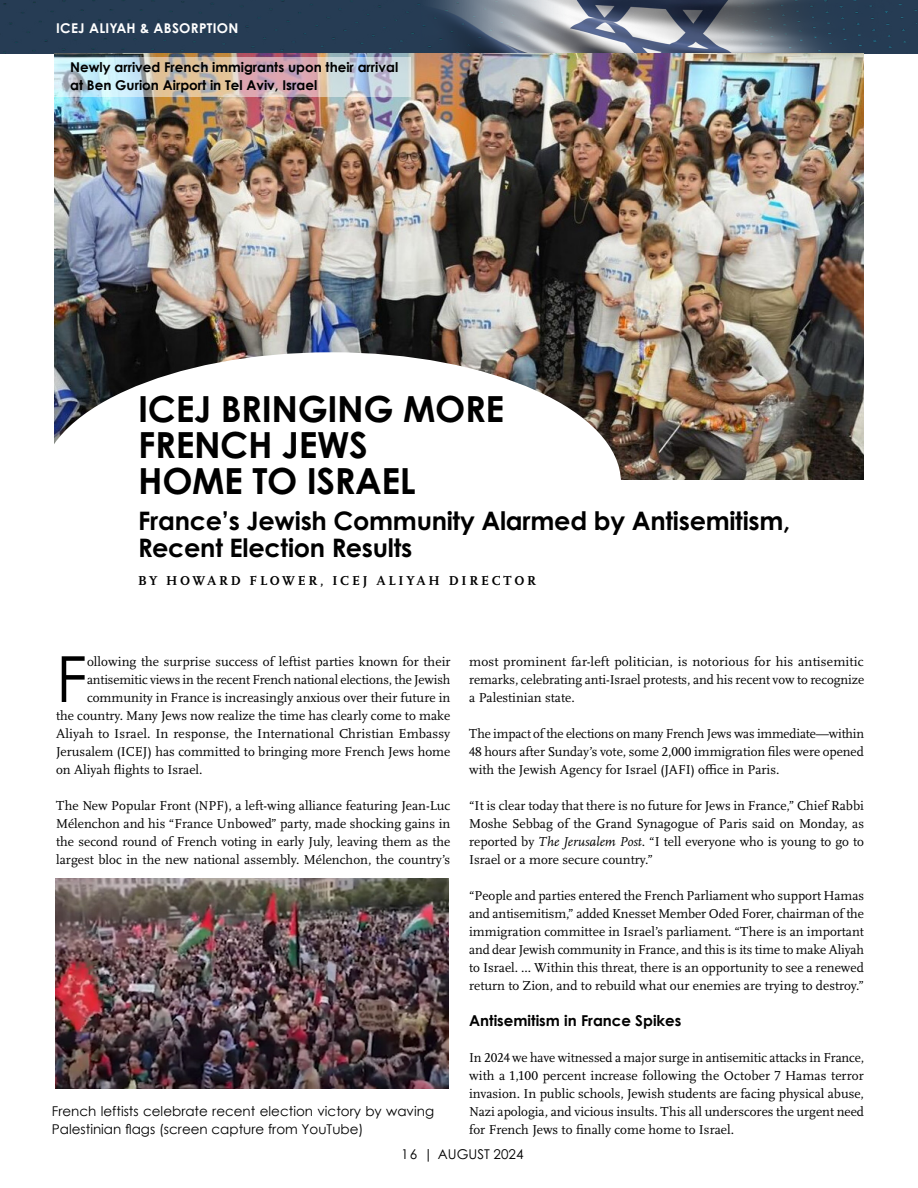
<style>
.page{position:relative;width:918px;height:1188px;background:#fff}
.page>*{position:absolute;margin:0;border:0;box-sizing:border-box;transform-origin:0 0}
.t1{font:63.6px "Century Gothic";color:#000}
.t2{font:700 36px/36px "Century Gothic Pro";letter-spacing:-.01em;color:#000}
.t3{font:700 25.5px/27px "Century Gothic Pro";letter-spacing:-.01em;color:#000}
.t4{font:700 15px "Century Gothic";color:#000}
.t5{font:13.5px/18px "Scala Pro";color:#000;text-align:justify}
.t6{font:13.5px/18px "Century Gothic";color:#000}
.t7{font:700 13.5px/18px "Century Gothic";color:#000}
.t8{font:700 13.5px "Scala Pro";letter-spacing:.21em;color:#000}
.t9{font:700 13.5px "Century Gothic Pro";letter-spacing:.02em;color:#fff}
.t10{font:13.5px "Century Gothic Pro";color:#000}
.s1{font-style:italic}
</style>
<div class="page">
<div style="left:0;top:0;width:917px;height:54px;background:#263c54"></div>
<img style="left:421px;top:0;width:471px;height:54px">
<hr style="left:917px;top:0;width:1px;height:54px;background:#263c54">
<img style="left:54px;top:53px;width:810px;height:427px">
<div style="left:41px;top:352px;width:580px;height:262px;background:#fff;border-radius:50%"></div>
<img style="left:55px;top:878px;width:393px;height:211px">
<svg style="left:54px;top:57px;width:356px;height:40px;background:#ccc6c7"></svg>
<p class="t9" style="left:56px;top:20px;width:184px">ICEJ ALIYAH &amp; ABSORPTION</p>
<p class="t7" style="left:70px;top:57px;width:330px">Newly arrived French immigrants upon their arrival at Ben Gurion Airport in Tel Aviv, Israel</p>
<h2 class="t2" style="left:138px;top:390px;width:368px">ICEJ BRINGING MORE<br>FRENCH JEWS<br>HOME TO ISRAEL</h2>
<h3 class="t3" style="left:138px;top:507px;width:654px">France’s Jewish Community Alarmed by Antisemitism,<br>Recent Election Results</h3>
<p class="t8" style="left:138px;top:573px;width:399px">BY HOWARD FLOWER, ICEJ ALIYAH DIRECTOR</p>
<h1 class="t1" style="left:56px;top:635px;width:32px">F</h1>
<p class="t5" style="left:87px;top:653px;width:365px">ollowing the surprise success of leftist parties known for their</p>
<p class="t5" style="left:87px;top:671px;width:365px">antisemitic views in the recent French national elections, the Jewish</p>
<p class="t5" style="left:87px;top:689px;width:365px">community in France is increasingly anxious over their future in</p>
<p class="t5" style="left:56px;top:707px;width:396px">the country. Many Jews now realize the time has clearly come to make</p>
<p class="t5" style="left:56px;top:725px;width:396px">Aliyah to Israel. In response, the International Christian Embassy</p>
<p class="t5" style="left:56px;top:743px;width:396px">Jerusalem (ICEJ) has committed to bringing more French Jews home</p>
<p class="t5" style="left:56px;top:761px;width:148px">on Aliyah flights to Israel.</p>
<p class="t5" style="left:56px;top:797px;width:396px">The New Popular Front (NPF), a left-wing alliance featuring Jean-Luc Mélenchon and his “France Unbowed” party, made shocking gains in the second round of French voting in early July, leaving them as the largest bloc in the new national assembly. Mélenchon, the country’s</p>
<p class="t6" style="left:52px;top:1102px;width:384px">French leftists celebrate recent election victory by waving<br>Palestinian flags (screen capture from YouTube)</p>
<p class="t5" style="left:469px;top:653px;width:397px">most prominent far-left politician, is notorious for his antisemitic remarks, celebrating anti-Israel protests, and his recent vow to recognize a Palestinian state.</p>
<p class="t5" style="left:469px;top:725px;width:397px">The impact of the elections on many French Jews was immediate—within 48 hours after Sunday’s vote, some 2,000 immigration files were opened with the Jewish Agency for Israel (JAFI) office in Paris.</p>
<p class="t5" style="left:469px;top:797px;width:396px">“It is clear today that there is no future for Jews in France,” Chief Rabbi Moshe Sebbag of the Grand Synagogue of Paris said on Monday, as reported by <span class="s1">The Jerusalem Post</span>. “I tell everyone who is young to go to Israel or a more secure country.”</p>
<p class="t5" style="left:469px;top:887px;width:397px">“People and parties entered the French Parliament who support Hamas and antisemitism,” added Knesset Member Oded Forer, chairman of the immigration committee in Israel’s parliament. “There is an important and dear Jewish community in France, and this is its time to make Aliyah to Israel. ... Within this threat, there is an opportunity to see a renewed return to Zion, and to rebuild what our enemies are trying to destroy.”</p>
<p class="t4" style="left:469px;top:1009px;width:214px">Antisemitism in France Spikes</p>
<p class="t5" style="left:469px;top:1049px;width:397px">In 2024 we have witnessed a major surge in antisemitic attacks in France, with a 1,100 percent increase following the October 7 Hamas terror invasion. In public schools, Jewish students are facing physical abuse, Nazi apologia, and vicious insults. This all underscores the urgent need for French Jews to finally come home to Israel.</p>
<p class="t10" style="left:401px;top:1146px;width:124px">16 | AUGUST 2024</p>
</div>
